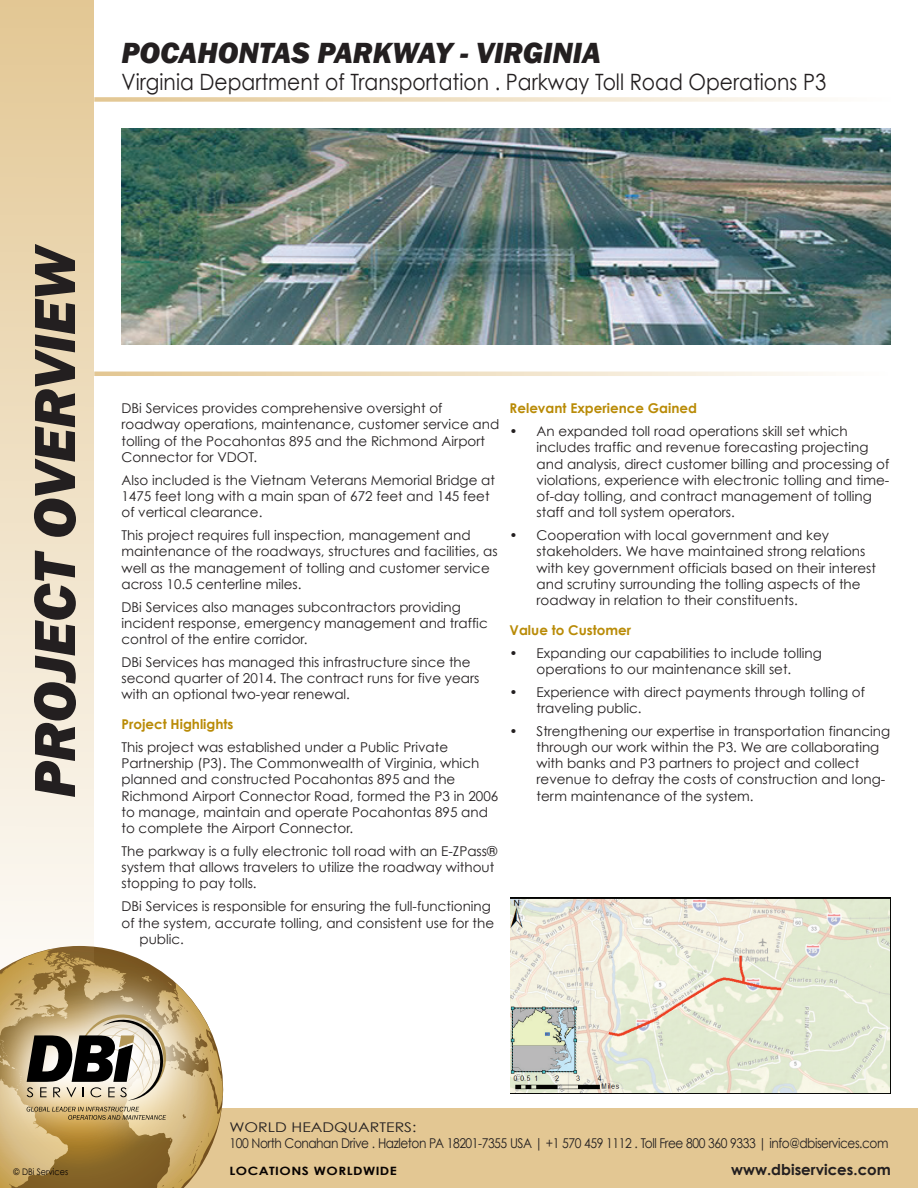
<style>
.page{position:relative;width:918px;height:1188px;background:#fff}
.page>*{position:absolute;margin:0;border:0;box-sizing:border-box;transform-origin:0 0}
.t1{font:italic 800 60px "Franklin Gothic";letter-spacing:-.015em;color:#231f20}
.t2{font:italic 800 30px "Franklin Gothic";color:#231f20}
.t3{font:22.5px "Century Gothic";color:#231f20;scale:.9 1}
.t4{font:700 15px "Century Gothic";color:#231f20}
.t5{font:13.5px/16.2px "Century Gothic";color:#231f20}
.t6{font:13.5px "Century Gothic";letter-spacing:-.04em;color:#231f20;scale:.9 1}
.t7{font:700 13.5px "Century Gothic";color:#b98b07}
.t8{font:13.35px "Century Gothic";color:#231f20;scale:1.18 1}
.t9{font:700 11.55px "Century Gothic";letter-spacing:.035em;color:#080302;scale:1.18 1}
.t10{font:9px "Century Gothic";color:#080302;scale:.9 1}
</style>
<div class="page">
<div style="left:0;top:1108px;width:918px;height:80px;background:#e3c793"></div>
<svg style="left:0;top:946px;width:224px;height:242px"></svg>
<svg style="left:193px;top:1173px;width:3px;height:5px"></svg>
<svg style="left:0;top:1124px;width:216px;height:26px"></svg>
<svg style="left:0;top:949px;width:219px;height:175px"></svg>
<svg style="left:0;top:0;width:94px;height:1035px;background:#ebdabc"></svg>
<svg style="left:94px;top:97px;width:729px;height:5px;background:#f0e2c9"></svg>
<svg style="left:94px;top:372px;width:726px;height:4px;background:#efdfc3"></svg>
<img style="left:122px;top:129px;width:769px;height:216px">
<img style="left:511px;top:897px;width:380px;height:196px">
<h2 class="t2" style="left:122px;top:33px;width:481px">POCAHONTAS PARKWAY - VIRGINIA</h2>
<h3 class="t3" style="left:122px;top:68px;width:785px">Virginia Department of Transportation . Parkway Toll Road Operations P3</h3>
<h1 class="t1" style="left:16px;top:798px;width:555px;rotate:-90deg">PROJECT OVERVIEW</h1>
<p class="t5" style="left:122px;top:400px;width:379px">DBi Services provides comprehensive oversight of roadway operations, maintenance, customer service and tolling of the Pocahontas 895 and the Richmond Airport Connector for VDOT.</p>
<p class="t5" style="left:122px;top:472px;width:375px">Also included is the Vietnam Veterans Memorial Bridge at<br>1475 feet long with a main span of 672 feet and 145 feet of vertical clearance.</p>
<p class="t5" style="left:122px;top:527px;width:378px">This project requires full inspection, management and maintenance of the roadways, structures and facilities, as well as the management of tolling and customer service across 10.5 centerline miles.</p>
<p class="t5" style="left:122px;top:599px;width:368px">DBi Services also manages subcontractors providing incident response, emergency management and traffic control of the entire corridor.</p>
<p class="t5" style="left:122px;top:654px;width:359px">DBi Services has managed this infrastructure since the second quarter of 2014. The contract runs for five years with an optional two-year renewal.</p>
<p class="t7" style="left:122px;top:716px;width:114px">Project Highlights</p>
<p class="t5" style="left:122px;top:739px;width:378px">This project was established under a Public Private Partnership (P3). The Commonwealth of Virginia, which planned and constructed Pocahontas 895 and the Richmond Airport Connector Road, formed the P3 in 2006 to manage, maintain and operate Pocahontas 895 and to complete the Airport Connector.</p>
<p class="t5" style="left:122px;top:843px;width:377px">The parkway is a fully electronic toll road with an E-ZPass® system that allows travelers to utilize the roadway without stopping to pay tolls.</p>
<p class="t5" style="left:122px;top:898px;width:371px">DBi Services is responsible for ensuring the full-functioning</p>
<p class="t5" style="left:122px;top:914px;width:374px">of the system, accurate tolling, and consistent use for the</p>
<p class="t5" style="left:139px;top:931px;width:46px">public.</p>
<p class="t7" style="left:510px;top:400px;width:189px">Relevant Experience Gained</p>
<p class="t5" style="left:537px;top:423px;width:354px;text-indent:-27px">• An expanded toll road operations skill set which includes traffic and revenue forecasting projecting and analysis, direct customer billing and processing of violations, experience with electronic tolling and time&shy;of-day tolling, and contract management of tolling staff and toll system operators.</p>
<p class="t5" style="left:537px;top:527px;width:341px;text-indent:-27px">• Cooperation with local government and key stakeholders. We have maintained strong relations with key government officials based on their interest and scrutiny surrounding the tolling aspects of the roadway in relation to their constituents.</p>
<p class="t7" style="left:510px;top:621px;width:123px">Value to Customer</p>
<p class="t5" style="left:510px;top:644px;width:314px;text-align:center">• Expanding our capabilities to include tolling operations to our maintenance skill set.</p>
<p class="t5" style="left:537px;top:684px;width:330px;text-indent:-27px">• Experience with direct payments through tolling of traveling public.</p>
<p class="t5" style="left:537px;top:723px;width:355px;text-indent:-27px">• Strengthening our expertise in transportation financing through our work within the P3. We are collaborating with banks and P3 partners to project and collect revenue to defray the costs of construction and long&shy;term maintenance of the system.</p>
<p class="t10" style="left:14px;top:1166px;width:62px">© DBi Services</p>
<p class="t8" style="left:230px;top:1119px;width:160px">WORLD HEADQUARTERS:</p>
<p class="t6" style="left:230px;top:1135px;width:734px">100 North Conahan Drive . Hazleton PA 18201-7355 USA | +1 570 459 1112 . Toll Free 800 360 9333 | info@dbiservices.com</p>
<p class="t9" style="left:230px;top:1163px;width:143px">LOCATIONS WORLDWIDE</p>
<p class="t4" style="left:731px;top:1160px;width:161px">www.dbiservices.com</p>
</div>
